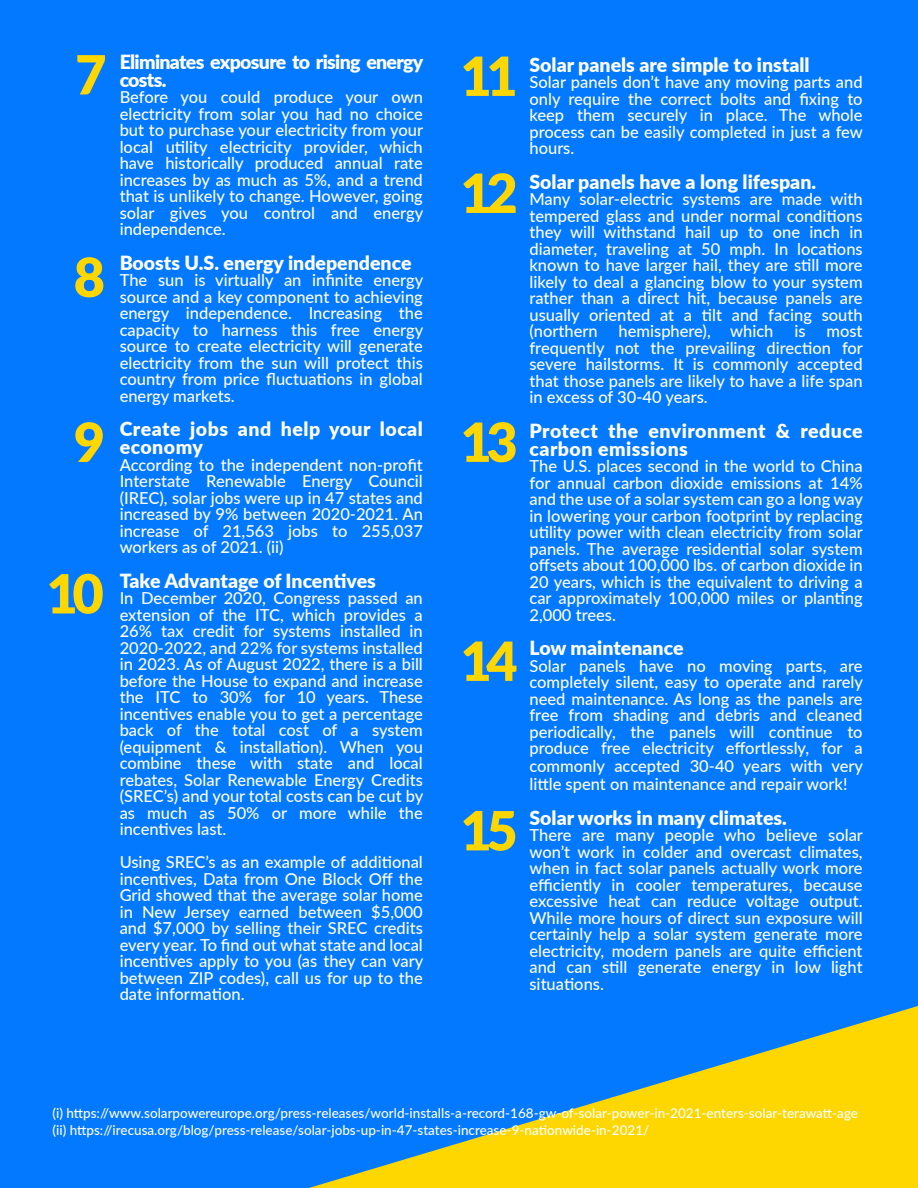
<style>
.page{position:relative;width:918px;height:1188px;background:#0279ff}
.page>*{position:absolute;margin:0;border:0;box-sizing:border-box;transform-origin:0 0}
.t1{font:900 54px "Lato";letter-spacing:-.1em;color:#ffd700}
.t2{font:900 19.5px "Lato";color:#fff}
.t3{font:900 19.5px/18px "Lato";letter-spacing:.025em;color:#fff}
.t4{font:900 19.5px/18px "Lato";letter-spacing:-.035em;color:#fff}
.t5{font:500 16.5px/16.5px "Lato";color:#fff;text-align:justify}
.t6{font:500 13.5px/16.2px "Lato";color:#fff}
</style>
<div class="page">
<svg style="left:309px;top:1006px;width:609px;height:182px"></svg>
<h1 class="t1" style="left:75px;top:34px;width:33px">7</h1>
<h1 class="t1" style="left:74px;top:237px;width:33px">8</h1>
<h1 class="t1" style="left:74px;top:402px;width:33px">9</h1>
<h1 class="t1" style="left:47px;top:553px;width:59px">10</h1>
<p class="t4" style="left:120px;top:52px;width:305px">Eliminates exposure to rising energy costs.</p>
<p class="t5" style="left:120px;top:88px;width:305px">Before you could produce your own electricity from solar you had no choice but to purchase your electricity from your local utility electricity provider, which have historically produced annual rate increases by as much as 5%, and a trend that is unlikely to change. However, going solar gives you control and energy independence.</p>
<p class="t2" style="left:120px;top:248px;width:293px">Boosts U.S. energy independence</p>
<p class="t5" style="left:120px;top:271px;width:305px">The sun is virtually an infinite energy source and a key component to achieving energy independence. Increasing the capacity to harness this free energy source to create electricity will generate electricity from the sun will protect this country from price fluctuations in global energy markets.</p>
<p class="t3" style="left:120px;top:419px;width:305px">Create jobs and help your local economy</p>
<p class="t5" style="left:120px;top:456px;width:305px">According to the independent non-profit Interstate Renewable Energy Council (IREC), solar jobs were up in 47 states and increased by 9% between 2020-2021. An increase of 21,563 jobs to 255,037 workers as of 2021. (ii)</p>
<p class="t2" style="left:120px;top:566px;width:258px">Take Advantage of Incentives</p>
<p class="t5" style="left:120px;top:589px;width:305px">In December 2020, Congress passed an extension of the ITC, which provides a 26% tax credit for systems installed in 2020-2022, and 22% for systems installed in 2023. As of August 2022, there is a bill before the House to expand and increase the ITC to 30% for 10 years. These incentives enable you to get a percentage back of the total cost of a system (equipment &amp; installation). When you combine these with state and local rebates, Solar Renewable Energy Credits (SREC’s) and your total costs can be cut by as much as 50% or more while the incentives last.</p>
<p class="t5" style="left:120px;top:853px;width:305px">Using SREC’s as an example of additional incentives, Data from One Block Off the Grid showed that the average solar home in New Jersey earned between $5,000 and $7,000 by selling their SREC credits every year. To find out what state and local incentives apply to you (as they can vary between ZIP codes), call us for up to the date information.</p>
<h1 class="t1" style="left:460px;top:36px;width:59px">11</h1>
<h1 class="t1" style="left:460px;top:153px;width:59px">12</h1>
<h1 class="t1" style="left:460px;top:402px;width:59px">13</h1>
<h1 class="t1" style="left:460px;top:621px;width:59px">14</h1>
<h1 class="t1" style="left:460px;top:790px;width:59px">15</h1>
<p class="t2" style="left:530px;top:50px;width:282px">Solar panels are simple to install</p>
<p class="t5" style="left:530px;top:73px;width:335px">Solar panels don’t have any moving parts and only require the correct bolts and fixing to keep them securely in place. The whole process can be easily completed in just a few hours.</p>
<p class="t2" style="left:530px;top:167px;width:288px">Solar panels have a long lifespan.</p>
<p class="t5" style="left:530px;top:190px;width:335px">Many solar-electric systems are made with tempered glass and under normal conditions they will withstand hail up to one inch in diameter, traveling at 50 mph. In locations known to have larger hail, they are still more likely to deal a glancing blow to your system rather than a direct hit, because panels are usually oriented at a tilt and facing south (northern</p>
<p class="t5" style="left:619px;top:322px;width:156px">hemisphere), which</p>
<p class="t5" style="left:794px;top:322px;width:13px">is</p>
<p class="t5" style="left:530px;top:322px;width:335px;text-indent:297px">most frequently not the prevailing direction for severe hailstorms. It is commonly accepted that those panels are likely to have a life span in excess of 30-40 years.</p>
<p class="t3" style="left:530px;top:421px;width:335px">Protect the environment &amp; reduce carbon emissions</p>
<p class="t5" style="left:530px;top:457px;width:335px">The U.S. places second in the world to China for annual carbon dioxide emissions at 14% and the use of a solar system can go a long way in lowering your carbon footprint by replacing utility power with clean electricity from solar panels. The average residential solar system offsets about 100,000 lbs. of carbon dioxide in 20 years, which is the equivalent to driving a car approximately 100,000 miles or planting 2,000 trees.</p>
<p class="t2" style="left:530px;top:633px;width:156px">Low maintenance</p>
<p class="t5" style="left:530px;top:657px;width:335px">Solar panels have no moving parts, are completely silent, easy to operate and rarely need maintenance. As long as the panels are free from shading and debris and cleaned periodically, the panels will continue to produce free electricity effortlessly, for a</p>
<p class="t5" style="left:530px;top:756px;width:335px;line-height:18px">commonly accepted 30-40 years with very little spent on maintenance and repair work!</p>
<p class="t2" style="left:530px;top:803px;width:259px">Solar works in many climates.</p>
<p class="t5" style="left:530px;top:826px;width:335px">There are many people who believe solar won’t work in colder and overcast climates, when in fact solar panels actually work more efficiently in cooler temperatures, because excessive heat can reduce voltage output.<br>While more hours of direct sun exposure will certainly help a solar system generate more electricity, modern panels are quite efficient and can still generate energy in low light situations.</p>
<p class="t6" style="left:52px;top:1105px;width:807px">(i) https://www.solarpowereurope.org/press-releases/world-installs-a-record-168-gw-of-solar-power-in-2021-enters-solar-terawatt-age (ii) https://irecusa.org/blog/press-release/solar-jobs-up-in-47-states-increase-9-nationwide-in-2021/</p>
</div>
